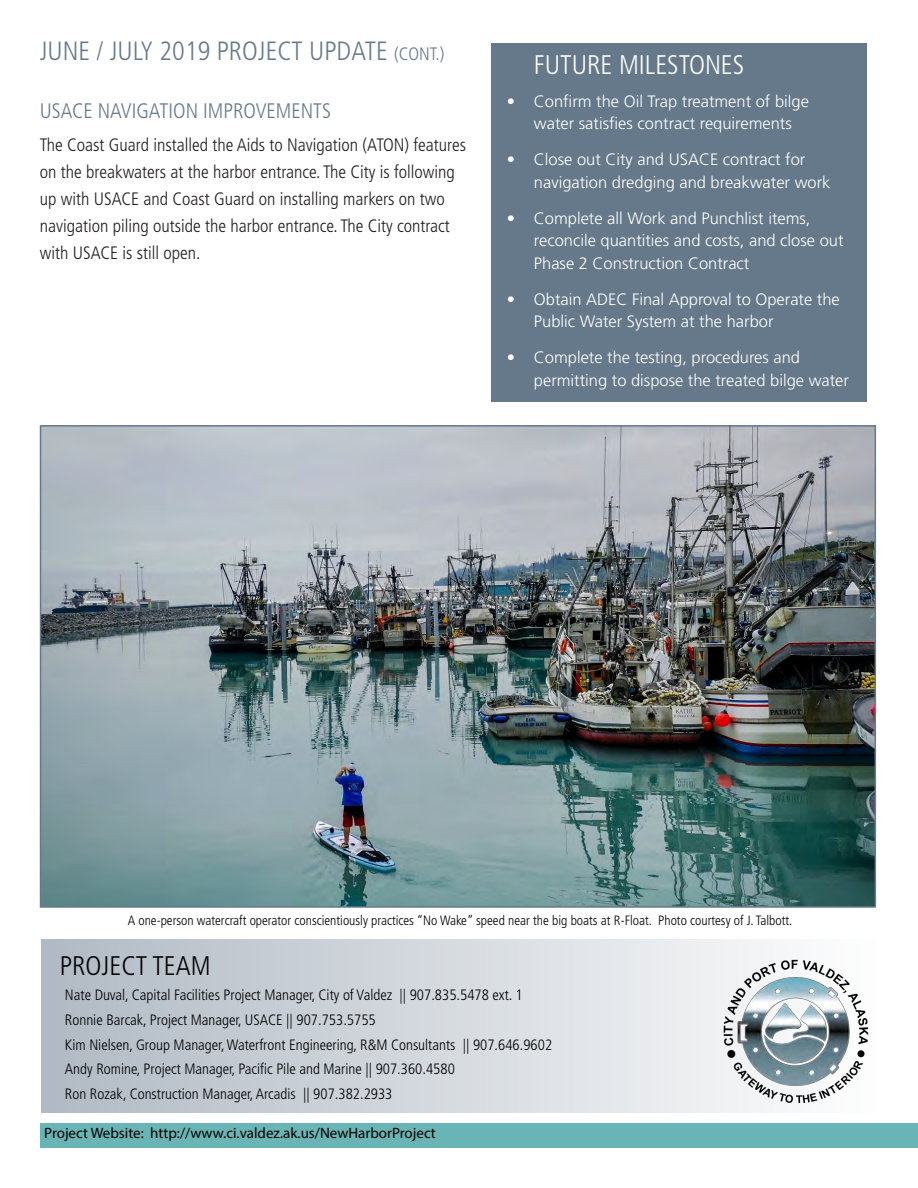
<style>
.page{position:relative;width:918px;height:1188px;background:#fff}
.page>*{position:absolute;margin:0;border:0;box-sizing:border-box;transform-origin:0 0}
.subhead{font:300 condensed 26.85px "Frutiger LT Std";color:#fff}
.subhead-2{font:300 condensed 26.85px "Frutiger LT Std";color:#000}
.subhead-3{font:300 condensed 26.4px "Frutiger LT Std";color:#65798b}
.t1{font:300 condensed 21px "Frutiger LT Std";color:#65798b}
.t2{font:300 condensed 18px/27px "Frutiger LT Std";color:#231f20}
.t3{font:300 16.5px/22.5px "Frutiger LT Std";color:#fff}
.t4{font:300 condensed 15px "Frutiger LT Std";color:#000}
.t5{font:15px "Myriad Pro";color:#000}
.t6{font:300 condensed 13.5px "Frutiger LT Std";color:#000}
.s1{font-size:18px}
</style>
<div class="page">
<div style="left:41px;top:1123px;width:877px;height:25px;background:#69b5b5"></div>
<div style="left:491px;top:44px;width:376px;height:358px;background:#65798b"></div>
<div style="left:42px;top:940px;width:837px;height:173px;background:linear-gradient(to right,#b0b9c3,#fefefe)"></div>
<img style="left:715px;top:950px;width:162px;height:153px">
<img style="left:43px;top:428px;width:830px;height:477px">
<p class="subhead-3" style="left:40px;top:36px;width:406px">JUNE / JULY 2019 PROJECT UPDATE <span class="s1">(CONT.)</span></p>
<p class="t1" style="left:40px;top:98px;width:293px">USACE NAVIGATION IMPROVEMENTS</p>
<p class="t2" style="left:40px;top:132px;width:428px">The Coast Guard installed the Aids to Navigation (ATON) features on the breakwaters at the harbor entrance. The City is following up with USACE and Coast Guard on installing markers on two navigation piling outside the harbor entrance. The City contract with USACE is still open.</p>
<p class="subhead" style="left:534px;top:49px;width:212px">FUTURE MILESTONES</p>
<p class="t3" style="left:507px;top:90px;width:304px;text-align:center">• Confirm the Oil Trap treatment of bilge water satisfies contract requirements</p>
<p class="t3" style="left:534px;top:149px;width:298px;text-indent:-27px">• Close out City and USACE contract for navigation dredging and breakwater work</p>
<p class="t3" style="left:534px;top:207px;width:311px;text-indent:-27px">• Complete all Work and Punchlist items, reconcile quantities and costs, and close out<br>Phase 2 Construction Contract</p>
<p class="t3" style="left:534px;top:288px;width:307px;text-indent:-27px">• Obtain ADEC Final Approval to Operate the<br>Public Water System at the harbor</p>
<p class="t3" style="left:534px;top:347px;width:317px;text-indent:-27px">• Complete the testing, procedures and permitting to dispose the treated bilge water</p>
<p class="t6" style="left:128px;top:913px;width:666px">A one-person watercraft operator conscientiously practices “No Wake” speed near the big boats at R-Float. Photo courtesy of J. Talbott.</p>
<p class="subhead-2" style="left:60px;top:951px;width:152px">PROJECT TEAM</p>
<p class="t4" style="left:65px;top:986px;width:459px">Nate Duval, Capital Facilities Project Manager, City of Valdez || 907.835.5478 ext. 1</p>
<p class="t4" style="left:65px;top:1011px;width:312px">Ronnie Barcak, Project Manager, USACE || 907.753.5755</p>
<p class="t4" style="left:65px;top:1036px;width:489px">Kim Nielsen, Group Manager, Waterfront Engineering, R&amp;M Consultants || 907.646.9602</p>
<p class="t4" style="left:65px;top:1061px;width:391px">Andy Romine, Project Manager, Pacific Pile and Marine || 907.360.4580</p>
<p class="t4" style="left:65px;top:1085px;width:329px">Ron Rozak, Construction Manager, Arcadis || 907.382.2933</p>
<p class="t5" style="left:44px;top:1123px;width:393px">Project Website: http://www.ci.valdez.ak.us/NewHarborProject</p>
</div>
